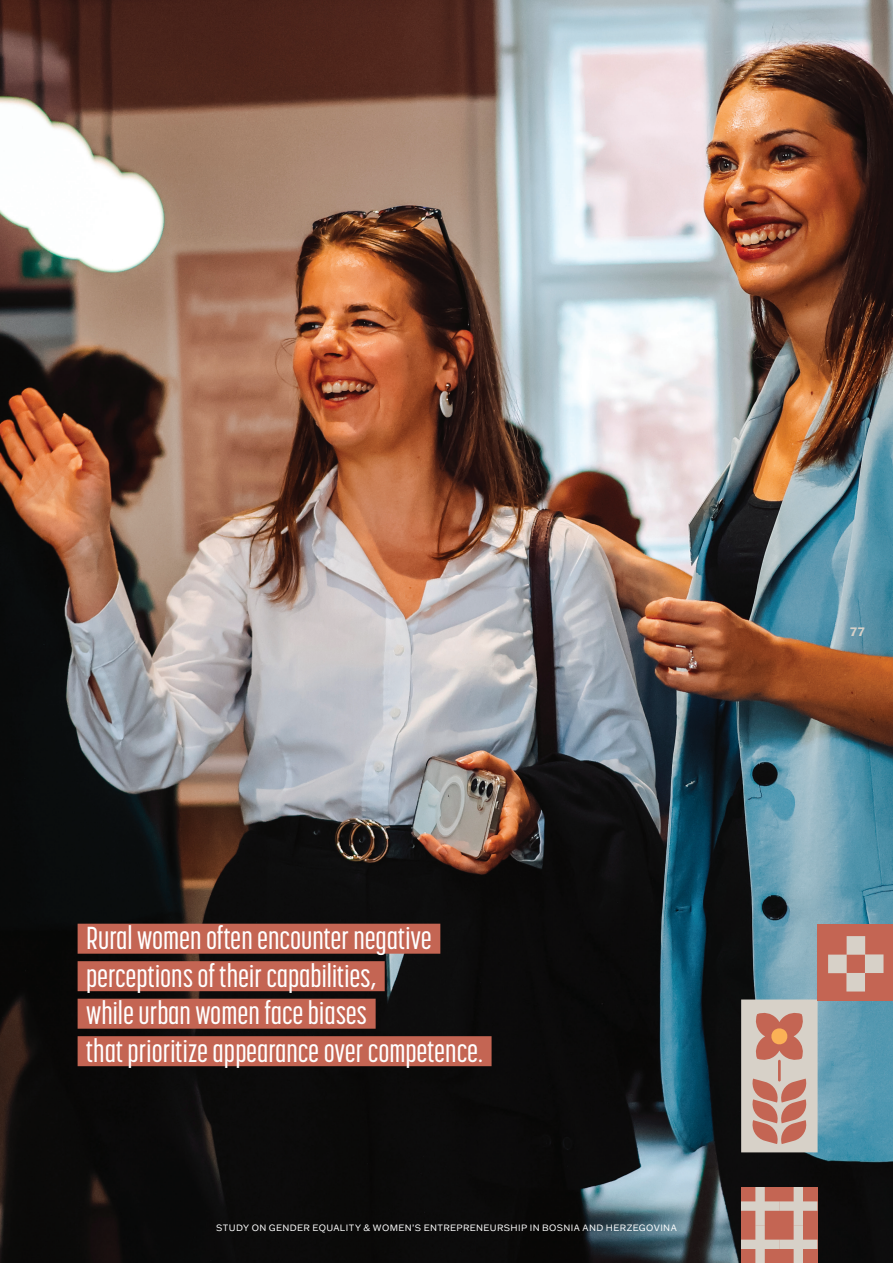
<style>
.page{position:relative;width:893px;height:1263px;background:#fff}
.page>*{position:absolute;margin:0;border:0;box-sizing:border-box;transform-origin:0 0}
.t1{font:500 31.5px/37.5px "Korolev Compressed";color:#fff}
.t2{font:700 12px "Franklin Gothic ATF";color:#d7d1c8}
.t3{font:9px "Franklin Gothic ATF";letter-spacing:.045em;color:#fff}
</style>
<div class="page">
<img style="left:0;top:0;width:893px;height:1263px">
<div style="left:78px;top:924px;width:362px;height:30px;background:#c46553"></div>
<div style="left:78px;top:961px;width:307px;height:30px;background:#c46553"></div>
<div style="left:78px;top:999px;width:298px;height:30px;background:#c46553"></div>
<div style="left:78px;top:1036px;width:414px;height:30px;background:#c46553"></div>
<svg style="left:741px;top:999px;width:77px;height:153px;background:#cfab9e"></svg>
<div style="left:818px;top:924px;width:75px;height:77px;background:#c46553"></div>
<svg style="left:828px;top:936px;width:55px;height:55px"></svg>
<svg style="left:741px;top:1187px;width:76px;height:76px;background:#cc9385"></svg>
<p class="t1" style="left:86px;top:919px;width:398px">Rural women often encounter negative perceptions of their capabilities,<br>while urban women face biases<br>that prioritize appearance over competence.</p>
<p class="t3" style="left:216px;top:1222px;width:462px">STUDY ON GENDER EQUALITY &amp; WOMEN’S ENTREPRENEURSHIP IN BOSNIA AND HERZEGOVINA</p>
<p class="t2" style="left:850px;top:624px;width:16px">77</p>
</div>
